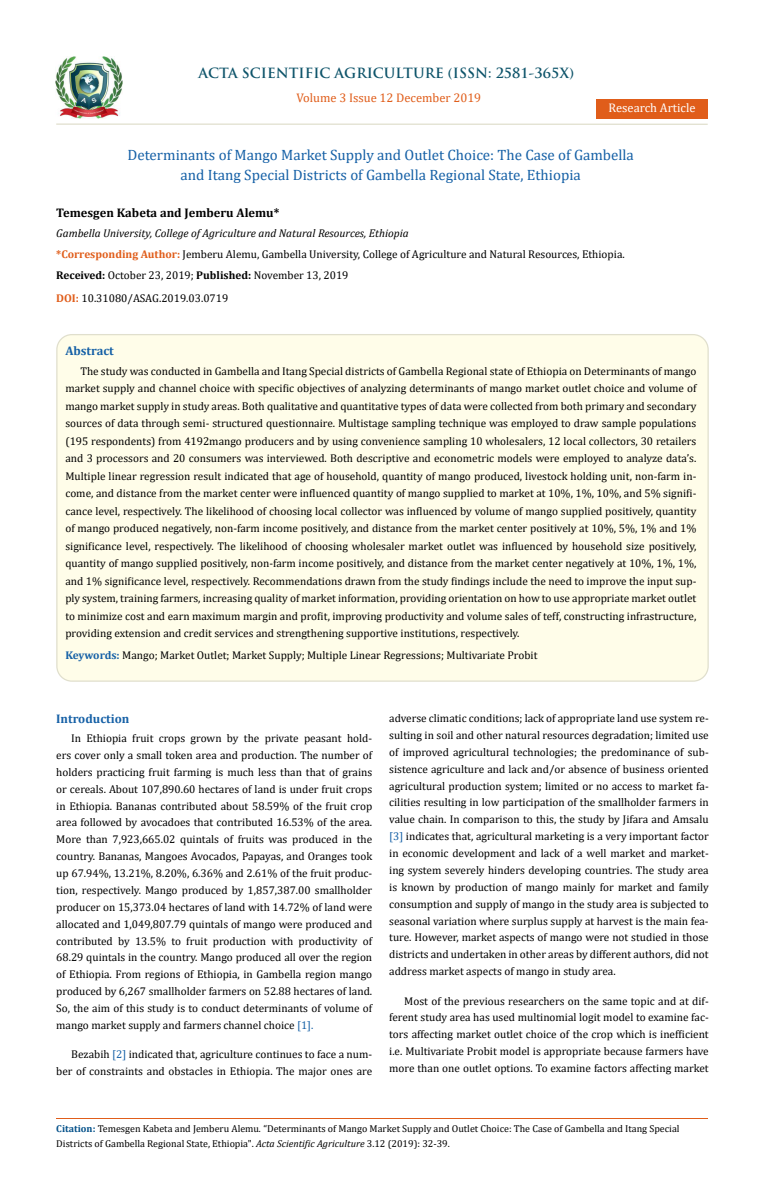
<style>
.page{position:relative;width:764px;height:1200px;background:#fff}
.page>*{position:absolute;margin:0;border:0;box-sizing:border-box;transform-origin:0 0}
.t1{font:15px/20px "Cambria";color:#1560a6;text-align:center}
.t2{font:700 13.75px "Trajan Pro";color:#0e546a}
.t3{font:700 12.5px "Cambria";color:#000}
.t4{font:12.5px "Cambria";color:#e05d1a}
.t5{font:700 12.5px "Cambria";color:#1560a6}
.t6{font:12.5px "Cambria";color:#fff}
.t7{font:11.25px/16.9px "Cambria";color:#000;text-align:justify}
.t8{font:10px/15px "Cambria";color:#000}
.s1{font-style:italic}
.s2{font-weight:700;color:#e05d1a}
.s3{font-weight:700}
.s4{font-weight:700;color:#1560a6}
.s5{color:#1560a6}
.s6{font-weight:700;color:#035089}
</style>
<div class="page">
<img style="left:56px;top:57px;width:66px;height:61px">
<div style="left:596px;top:99px;width:111px;height:20px;background:#e05d1a"></div>
<div style="left:57px;top:335px;width:651px;height:346px;background:#fffde9;border-radius:15px"></div>
<hr style="left:56px;top:123px;width:651px;height:2px;background:#e0dfcd">
<hr style="left:56px;top:1119px;width:651px;height:1px;background:#e05d1a">
<p class="t2" style="left:199px;top:64px;width:377px">ACTA SCIENTIFIC AGRICULTURE (ISSN: 2581-365X)</p>
<p class="t4" style="left:296px;top:91px;width:186px">Volume 3 Issue 12 December 2019</p>
<p class="t6" style="left:608px;top:100px;width:89px">Research Article</p>
<h1 class="t1" style="left:127px;top:145px;width:508px">Determinants of Mango Market Supply and Outlet Choice: The Case of Gambella and Itang Special Districts of Gambella Regional State, Ethiopia</h1>
<p class="t3" style="left:56px;top:204px;width:225px">Temesgen Kabeta and Jemberu Alemu*</p>
<p class="t7" style="left:56px;top:223px;width:570px;line-height:20.4px"><span class="s1">Gambella University, College of Agriculture and Natural Resources, Ethiopia<br></span><span class="s2">*Corresponding Author:</span> Jemberu Alemu, Gambella University, College of Agriculture and Natural Resources, Ethiopia.</p>
<p class="t7" style="left:56px;top:267px;width:294px"><span class="s3">Received:</span> October 23, 2019; <span class="s3">Published:</span> November 13, 2019</p>
<p class="t7" style="left:56px;top:289px;width:174px"><span class="s2">DOI:</span> 10.31080/ASAG.2019.03.0719</p>
<p class="t5" style="left:65px;top:342px;width:50px">Abstract</p>
<p class="t7" style="left:65px;top:362px;width:632px;line-height:17.5px;text-indent:15px">The study was conducted in Gambella and Itang Special districts of Gambella Regional state of Ethiopia on Determinants of mango market supply and channel choice with specific objectives of analyzing determinants of mango market outlet choice and volume of mango market supply in study areas. Both qualitative and quantitative types of data were collected from both primary and secondary sources of data through semi- structured questionnaire. Multistage sampling technique was employed to draw sample populations (195 respondents) from 4192mango producers and by using convenience sampling 10 wholesalers, 12 local collectors, 30 retailers and 3 processors and 20 consumers was interviewed. Both descriptive and econometric models were employed to analyze data’s.<br>Multiple linear regression result indicated that age of household, quantity of mango produced, livestock holding unit, non-farm in&shy;come, and distance from the market center were influenced quantity of mango supplied to market at 10%, 1%, 10%, and 5% signifi&shy;cance level, respectively. The likelihood of choosing local collector was influenced by volume of mango supplied positively, quantity of mango produced negatively, non-farm income positively, and distance from the market center positively at 10%, 5%, 1% and 1% significance level, respectively. The likelihood of choosing wholesaler market outlet was influenced by household size positively, quantity of mango supplied positively, non-farm income positively, and distance from the market center negatively at 10%, 1%, 1%, and 1% significance level, respectively. Recommendations drawn from the study findings include the need to improve the input sup&shy;ply system, training farmers, increasing quality of market information, providing orientation on how to use appropriate market outlet to minimize cost and earn maximum margin and profit, improving productivity and volume sales of teff, constructing infrastructure, providing extension and credit services and strengthening supportive institutions, respectively.</p>
<p class="t7" style="left:65px;top:646px;width:473px"><span class="s4">Keywords:</span> Mango; Market Outlet; Market Supply; Multiple Linear Regressions; Multivariate Probit</p>
<p class="t5" style="left:56px;top:710px;width:75px">Introduction</p>
<p class="t7" style="left:56px;top:730px;width:317px;text-indent:15px">In Ethiopia fruit crops grown by the private peasant hold&shy;ers cover only a small token area and production. The number of holders practicing fruit farming is much less than that of grains or cereals. About 107,890.60 hectares of land is under fruit crops in Ethiopia. Bananas contributed about 58.59% of the fruit crop area followed by avocadoes that contributed 16.53% of the area.<br>More than 7,923,665.02 quintals of fruits was produced in the country. Bananas, Mangoes Avocados, Papayas, and Oranges took up 67.94%, 13.21%, 8.20%, 6.36% and 2.61% of the fruit produc&shy;tion, respectively. Mango produced by 1,857,387.00 smallholder producer on 15,373.04 hectares of land with 14.72% of land were allocated and 1,049,807.79 quintals of mango were produced and contributed by 13.5% to fruit production with productivity of 68.29 quintals in the country. Mango produced all over the region of Ethiopia. From regions of Ethiopia, in Gambella region mango produced by 6,267 smallholder farmers on 52.88 hectares of land.<br>So, the aim of this study is to conduct determinants of volume of mango market supply and farmers channel choice <span class="s5">[1].</span></p>
<p class="t7" style="left:56px;top:1046px;width:317px;text-align:right">Bezabih <span class="s5">[2]</span> indicated that, agriculture continues to face a num&shy;ber of constraints and obstacles in Ethiopia. The major ones are</p>
<p class="t7" style="left:389px;top:710px;width:321px">adverse climatic conditions; lack of appropriate land use system re&shy;sulting in soil and other natural resources degradation; limited use of improved agricultural technologies; the predominance of sub&shy;sistence agriculture and lack and/or absence of business oriented agricultural production system; limited or no access to market fa&shy;cilities resulting in low participation of the smallholder farmers in value chain. In comparison to this, the study by Jifara and Amsalu <span class="s5">[3]</span> indicates that, agricultural marketing is a very important factor in economic development and lack of a well market and market&shy;ing system severely hinders developing countries. The study area is known by production of mango mainly for market and family consumption and supply of mango in the study area is subjected to seasonal variation where surplus supply at harvest is the main fea&shy;ture. However, market aspects of mango were not studied in those districts and undertaken in other areas by different authors, did not address market aspects of mango in study area.</p>
<p class="t7" style="left:389px;top:992px;width:321px;text-indent:15px">Most of the previous researchers on the same topic and at dif&shy;ferent study area has used multinomial logit model to examine fac&shy;tors affecting market outlet choice of the crop which is inefficient i.e. Multivariate Probit model is appropriate because farmers have more than one outlet options. To examine factors affecting market</p>
<p class="t8" style="left:56px;top:1121px;width:625px"><span class="s6">Citation:</span> Temesgen Kabeta and Jemberu Alemu<span class="s1">.</span> “Determinants of Mango Market Supply and Outlet Choice: The Case of Gambella and Itang Special<br>Districts of Gambella Regional State, Ethiopia". <span class="s1">Acta Scientific Agriculture</span> 3.12 (2019): 32-39.</p>
</div>
